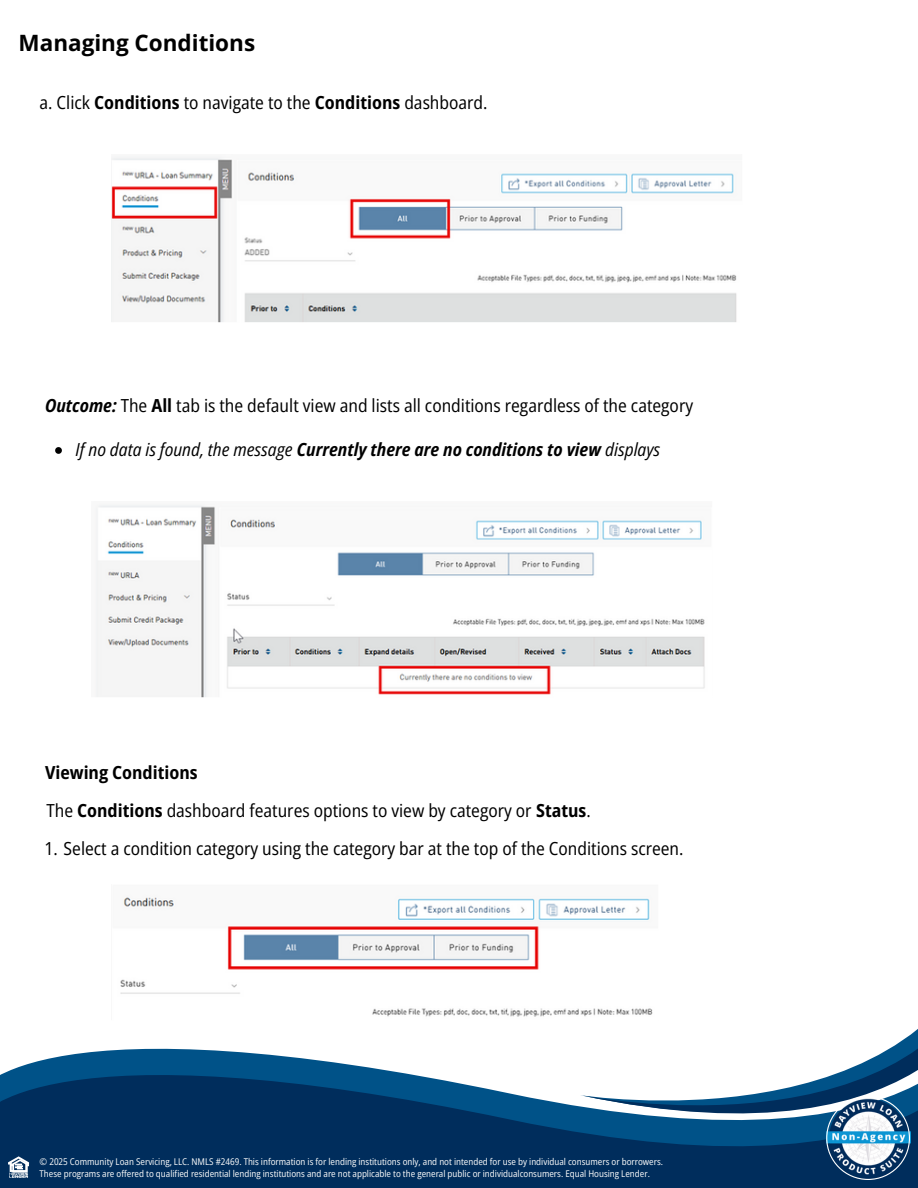
<style>
.page{position:relative;width:918px;height:1188px;background:#fff}
.page>*{position:absolute;margin:0;border:0;box-sizing:border-box;transform-origin:0 0}
.t1{font:700 22.5px "Open Sans";color:#000}
.t2{font:semi-condensed 18px "Open Sans";color:#000}
.t3{font:italic 700 semi-condensed 18px "Open Sans";color:#000}
.t4{font:700 semi-condensed 18px "Open Sans";color:#000}
.t5{font:semi-condensed 9.3px/11.6px "Open Sans";color:#fbfbfb}
.s1{font-weight:700}
.s2{font-weight:700;font-style:italic}
.s3{font-weight:400}
</style>
<div class="page">
<svg style="left:0;top:1048px;width:574px;height:140px;background:#214f79"></svg>
<svg style="left:574px;top:1029px;width:344px;height:159px"></svg>
<svg style="left:8px;top:1156px;width:21px;height:22px"></svg>
<img style="left:826px;top:1096px;width:85px;height:85px">
<svg style="left:826px;top:1096px;width:84px;height:84px"></svg>
<img style="left:111px;top:157px;width:626px;height:165px">
<img style="left:96px;top:505px;width:609px;height:192px">
<img style="left:120px;top:897px;width:533px;height:120px">
<svg style="left:55px;top:447px;width:7px;height:7px"></svg>
<h3 class="t1" style="left:19px;top:27px;width:238px">Managing Conditions</h3>
<h3 class="t2" style="left:40px;top:90px;width:449px">a. Click <span class="s1">Conditions</span> to navigate to the <span class="s1">Conditions</span> dashboard.</h3>
<p class="t2" style="left:45px;top:393px;width:650px"><span class="s2">Outcome:</span> The <span class="s1">All</span> tab is the default view and lists all conditions regardless of the category</p>
<p class="t3" style="left:76px;top:437px;width:586px"><span class="s3">If no data is found, the message</span> Currently there are no conditions to view <span class="s3">displays</span></p>
<p class="t4" style="left:45px;top:760px;width:154px">Viewing Conditions</p>
<h2 class="t2" style="left:46px;top:798px;width:546px">The <span class="s1">Conditions</span> dashboard features options to view by category or <span class="s1">Status</span>.</h2>
<h3 class="t2" style="left:45px;top:836px;width:641px">1. Select a condition category using the category bar at the top of the Conditions screen.</h3>
<h1 class="t5" style="left:40px;top:1156px;width:625px">© 2025 Community Loan Servicing, LLC. NMLS #2469. This information is for lending institutions only, and not intended for use by individual consumers or borrowers.<br>These programs are offered to qualified residential lending institutions and are not applicable to the general public or individualconsumers. Equal Housing Lender.</h1>
</div>
